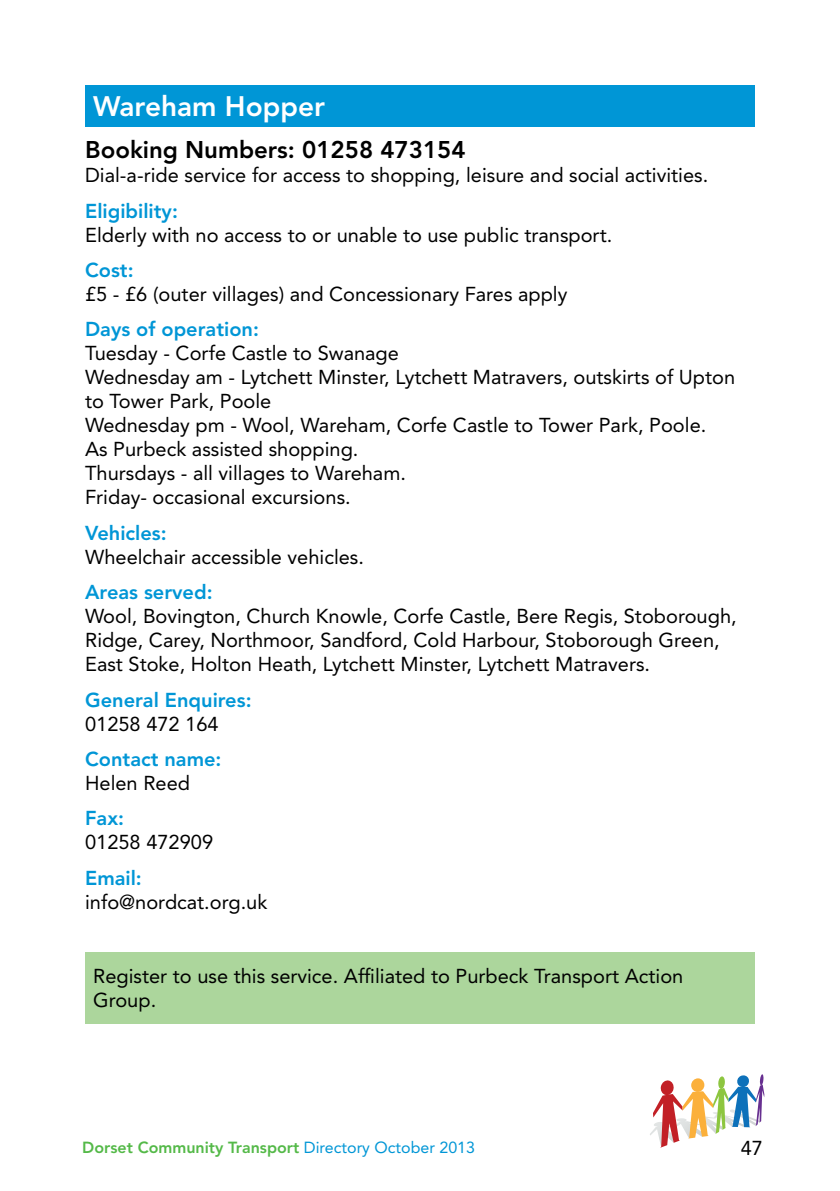
<style>
.page{position:relative;width:840px;height:1191px;background:#fff}
.page>*{position:absolute;margin:0;border:0;box-sizing:border-box;transform-origin:0 0}
.t1{font:800 28px "Avenir";color:#fff}
.t2{font:800 24px "Avenir";color:#000}
.t3{font:20px/24px "Avenir";color:#000}
.t4{font:800 20px "Avenir";color:#0096d6}
.t5{font:800 16px "Avenir";color:#54b948}
.s1{font-weight:400;color:#0096d6}
</style>
<div class="page">
<svg style="left:650px;top:1074px;width:114px;height:73px"></svg>
<div style="left:85px;top:85px;width:669px;height:41px;background:#0096d6"></div>
<div style="left:85px;top:952px;width:669px;height:71px;background:#acd69c"></div>
<h1 class="t1" style="left:93px;top:90px;width:233px">Wareham Hopper</h1>
<p class="t2" style="left:85px;top:136px;width:382px">Booking Numbers: 01258 473154</p>
<p class="t3" style="left:85px;top:164px;width:624px">Dial-a-ride service for access to shopping, leisure and social activities.</p>
<p class="t4" style="left:85px;top:199px;width:94px">Eligibility:</p>
<p class="t3" style="left:85px;top:223px;width:528px">Elderly with no access to or unable to use public transport.</p>
<p class="t4" style="left:85px;top:258px;width:50px">Cost:</p>
<p class="t3" style="left:85px;top:282px;width:483px">£5 - £6 (outer villages) and Concessionary Fares apply</p>
<p class="t4" style="left:85px;top:318px;width:175px">Days of operation:</p>
<p class="t3" style="left:85px;top:342px;width:651px">Tuesday - Corfe Castle to Swanage<br>Wednesday am - Lytchett Minster, Lytchett Matravers, outskirts of Upton to Tower Park, Poole<br>Wednesday pm - Wool, Wareham, Corfe Castle to Tower Park, Poole.<br>As Purbeck assisted shopping.<br>Thursdays - all villages to Wareham.<br>Friday- occasional excursions.</p>
<p class="t4" style="left:85px;top:521px;width:83px">Vehicles:</p>
<p class="t3" style="left:85px;top:545px;width:280px">Wheelchair accessible vehicles.</p>
<p class="t4" style="left:85px;top:580px;width:129px">Areas served:</p>
<p class="t3" style="left:85px;top:604px;width:652px">Wool, Bovington, Church Knowle, Corfe Castle, Bere Regis, Stoborough,<br>Ridge, Carey, Northmoor, Sandford, Cold Harbour, Stoborough Green,<br>East Stoke, Holton Heath, Lytchett Minster, Lytchett Matravers.</p>
<p class="t4" style="left:85px;top:688px;width:168px">General Enquires:</p>
<p class="t3" style="left:85px;top:712px;width:135px">01258 472 164</p>
<p class="t4" style="left:85px;top:747px;width:138px">Contact name:</p>
<p class="t3" style="left:85px;top:771px;width:106px">Helen Reed</p>
<p class="t4" style="left:85px;top:806px;width:40px">Fax:</p>
<p class="t3" style="left:85px;top:830px;width:129px">01258 472909</p>
<p class="t4" style="left:85px;top:866px;width:58px">Email:</p>
<p class="t3" style="left:85px;top:890px;width:184px">info@nordcat.org.uk</p>
<p class="t3" style="left:93px;top:964px;width:591px">Register to use this service. Affiliated to Purbeck Transport Action<br>Group.</p>
<p class="t5" style="left:82px;top:1138px;width:394px">Dorset Community Transport <span class="s1">Directory October 2013</span></p>
<p class="t3" style="left:740px;top:1136px;width:24px">47</p>
</div>
